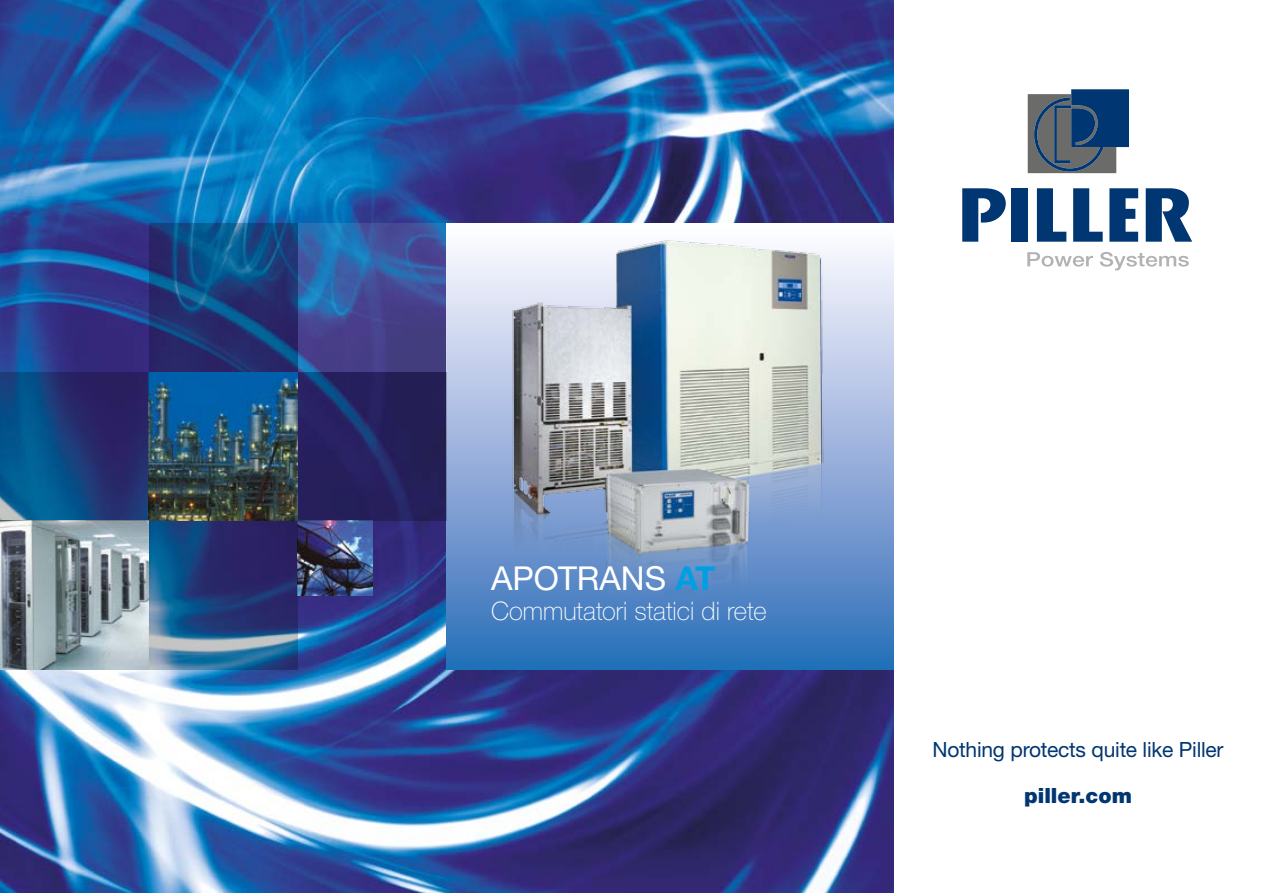
<style>
.page{position:relative;width:1263px;height:893px;background:#fff}
.page>*{position:absolute;margin:0;border:0;box-sizing:border-box;transform-origin:0 0}
.t1{font:33px "Helvetica Neue LTW1 G";color:#fff}
.t2{font:100 25.5px "Helvetica Neue LTW1 G";color:#fff}
.t3{font:21px "Helvetica Neue LTW1 G";letter-spacing:-.01em;color:#003671}
.t4{font:900 21px "Helvetica Neue LTW1 G";color:#003671}
.s1{font-weight:700;color:#009fe3}
</style>
<div class="page">
<img style="left:0;top:0;width:893px;height:893px">
<img style="left:446px;top:223px;width:446px;height:447px">
<img style="left:149px;top:372px;width:149px;height:149px">
<svg style="left:298px;top:223px;width:148px;height:149px;background:#3c5299"></svg>
<img style="left:298px;top:521px;width:74px;height:74px">
<svg style="left:962px;top:188px;width:44px;height:54px"></svg>
<div style="left:1012px;top:188px;width:16px;height:54px;background:#003671"></div>
<svg style="left:1037px;top:188px;width:29px;height:54px"></svg>
<svg style="left:1073px;top:188px;width:30px;height:54px"></svg>
<svg style="left:1109px;top:188px;width:29px;height:54px"></svg>
<svg style="left:1146px;top:188px;width:46px;height:54px"></svg>
<svg style="left:1028px;top:89px;width:101px;height:84px;background:#465e79"></svg>
<svg style="left:1027px;top:252px;width:66px;height:15px"></svg>
<svg style="left:1100px;top:252px;width:89px;height:18px"></svg>
<img style="left:0;top:521px;width:149px;height:149px">
<svg style="left:0;top:372px;width:149px;height:149px;background:#1a407b"></svg>
<svg style="left:149px;top:223px;width:149px;height:149px;background:#1b3d7a"></svg>
<svg style="left:149px;top:521px;width:149px;height:149px;background:#2f4d83"></svg>
<svg style="left:298px;top:372px;width:148px;height:149px;background:#24225e"></svg>
<h1 class="t1" style="left:491px;top:558px;width:225px">APOTRANS <span class="s1">AT</span></h1>
<p class="t2" style="left:491px;top:596px;width:277px">Commutatori statici di rete</p>
<p class="t3" style="left:932px;top:737px;width:293px">Nothing protects quite like Piller</p>
<p class="t4" style="left:1024px;top:783px;width:109px">piller.com</p>
</div>
